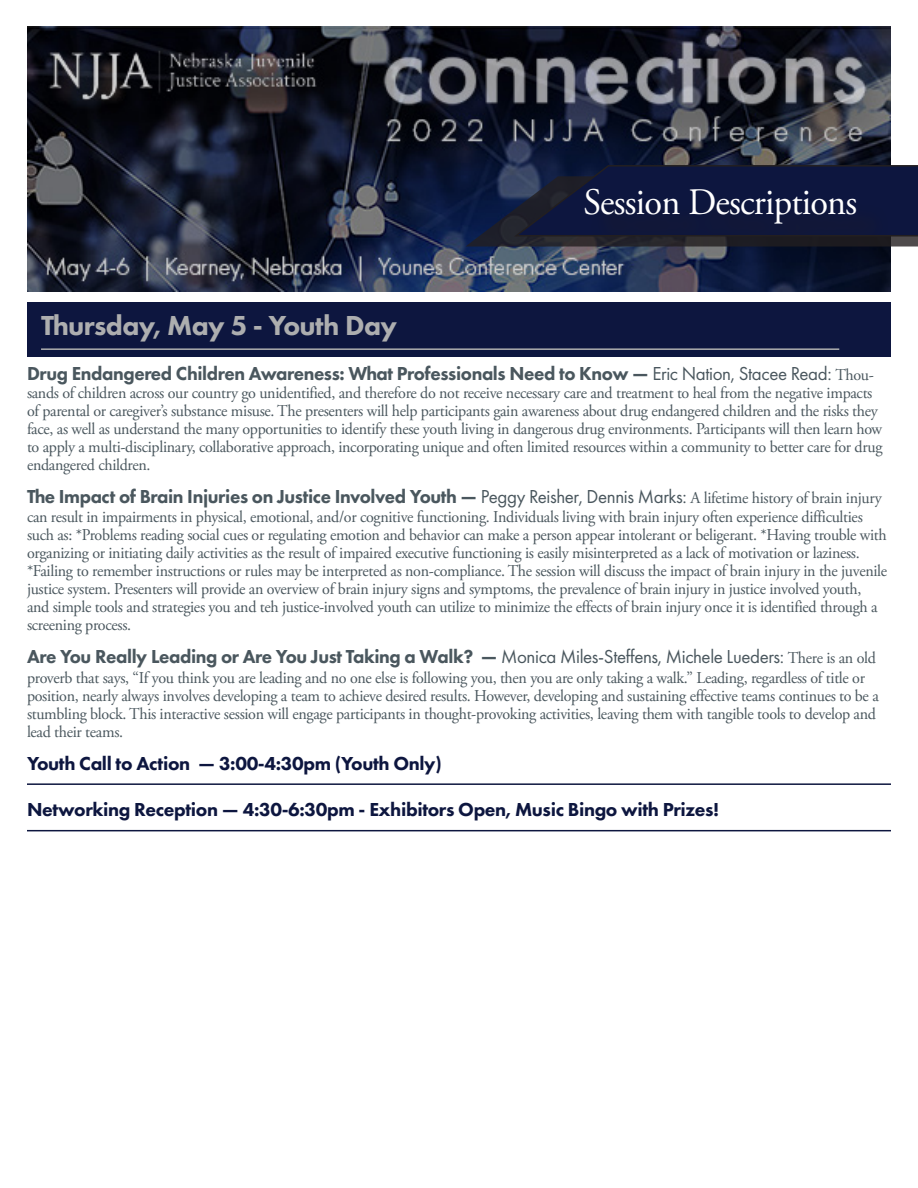
<style>
.page{position:relative;width:918px;height:1188px;background:#fff}
.page>*{position:absolute;margin:0;border:0;box-sizing:border-box;transform-origin:0 0}
.t1{font:37.35px "Adobe Garamond Pro";letter-spacing:-.02em;color:#fff}
.t2{font:800 28.5px "Futura PT";letter-spacing:-.02em;color:#adaeaf}
.t3{font:800 19.5px "Futura PT";letter-spacing:-.02em;color:#4a575e}
.t4{font:800 19.5px "Futura PT";letter-spacing:-.02em;color:#0d163f}
.t5{font:16.5px/18px "Adobe Garamond Pro";letter-spacing:-.02em;color:#4a575e}
.s1{font-weight:400}
.s2{font-family:"Adobe Garamond Pro";font-weight:400;font-size:16.5px}
</style>
<div class="page">
<img style="left:27px;top:27px;width:864px;height:265px">
<svg style="left:465px;top:164px;width:453px;height:83px;background:#151d3d"></svg>
<div style="left:591px;top:193px;width:298px;height:64px;background:#231f20;opacity:.75"></div>
<hr style="left:27px;top:783px;width:864px;height:2px;background:#0d163f">
<hr style="left:27px;top:830px;width:864px;height:1px;background:#0d163f">
<div style="left:27px;top:302px;width:864px;height:55px;background:#0d163f"></div>
<hr style="left:41px;top:348px;width:798px;height:2px;background:#adaeaf">
<p class="t2" style="left:41px;top:308px;width:358px">Thursday, May 5 - Youth Day</p>
<p class="t1" style="left:584px;top:180px;width:275px">Session Descriptions</p>
<p class="t3" style="left:27px;top:361px;width:848px">Drug Endangered Children Awareness: What Professionals Need to Know — <span class="s1">Eric Nation, Stacee Read:</span> <span class="s2">Thou-</span></p>
<p class="t5" style="left:27px;top:384px;width:857px">sands of children across our country go unidentified, and therefore do not receive necessary care and treatment to heal from the negative impacts of parental or caregiver’s substance misuse. The presenters will help participants gain awareness about drug endangered children and the risks they face, as well as understand the many opportunities to identify these youth living in dangerous drug environments. Participants will then learn how to apply a multi-disciplinary, collaborative approach, incorporating unique and often limited resources within a community to better care for drug endangered children.</p>
<p class="t3" style="left:27px;top:484px;width:856px">The Impact of Brain Injuries on Justice Involved Youth — <span class="s1">Peggy Reisher, Dennis Marks:</span> <span class="s2">A lifetime history of brain injury</span></p>
<p class="t5" style="left:27px;top:509px;width:862px">can result in impairments in physical, emotional, and/or cognitive functioning. Individuals living with brain injury often experience difficulties such as: *Problems reading social cues or regulating emotion and behavior can make a person appear intolerant or beligerant. *Having trouble with organizing or initiating daily activities as the result of impaired executive functioning is easily misinterpreted as a lack of motivation or laziness. *Failing to remember instructions or rules may be interpreted as non-compliance. The session will discuss the impact of brain injury in the juvenile justice system. Presenters will provide an overview of brain injury signs and symptoms, the prevalence of brain injury in justice involved youth, and simple tools and strategies you and teh justice-involved youth can utilize to minimize the effects of brain injury once it is identified through a screening process.</p>
<p class="t3" style="left:27px;top:645px;width:850px">Are You Really Leading or Are You Just Taking a Walk? — <span class="s1">Monica Miles-Steffens, Michele Lueders:</span> <span class="s2">There is an old</span></p>
<p class="t5" style="left:27px;top:669px;width:853px">proverb that says, “If you think you are leading and no one else is following you, then you are only taking a walk.” Leading, regardless of title or position, nearly always involves developing a team to achieve desired results. However, developing and sustaining effective teams continues to be a stumbling block. This interactive session will engage participants in thought-provoking activities, leaving them with tangible tools to develop and lead their teams.</p>
<p class="t4" style="left:27px;top:751px;width:416px">Youth Call to Action — 3:00-4:30pm (Youth Only)</p>
<p class="t4" style="left:27px;top:798px;width:693px">Networking Reception — 4:30-6:30pm - Exhibitors Open, Music Bingo with Prizes!</p>
</div>
